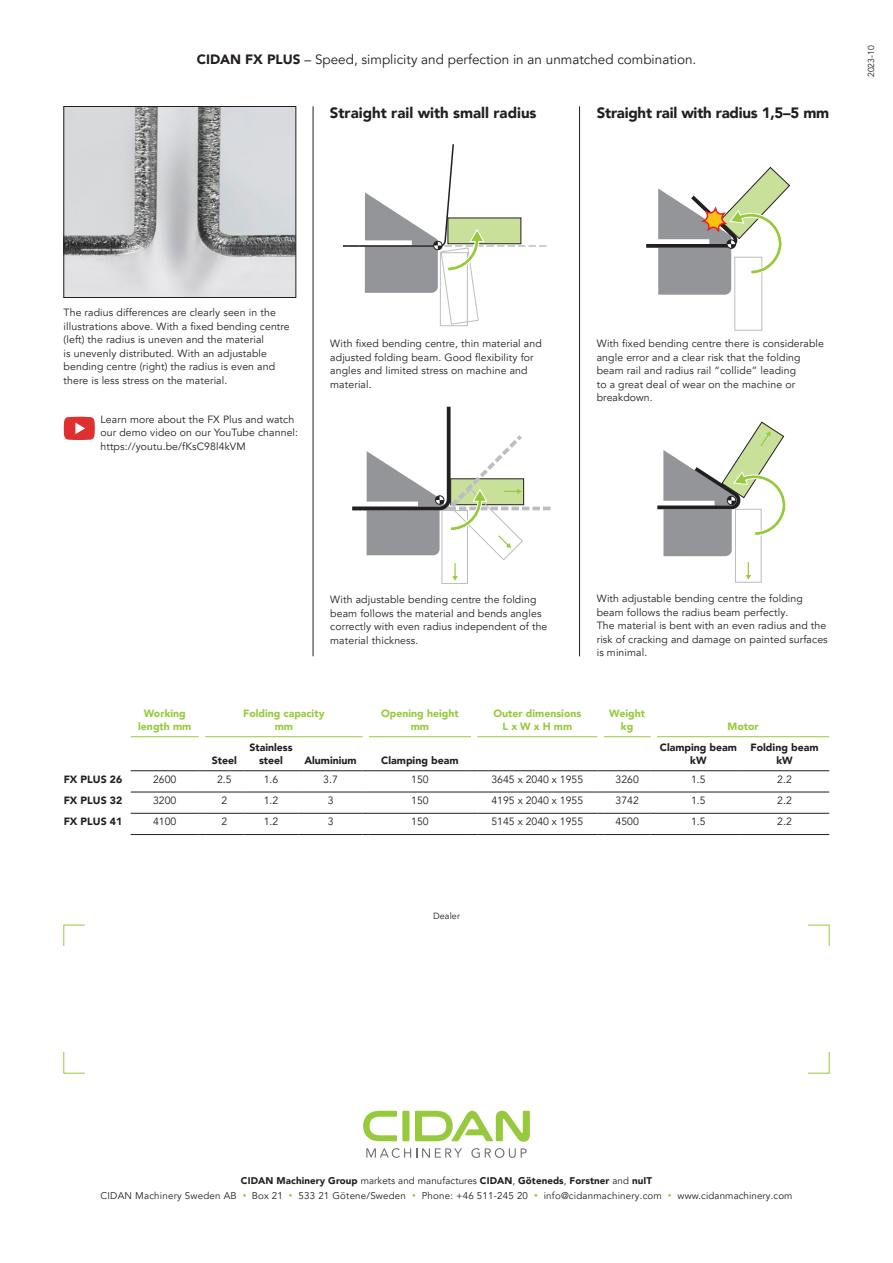
<style>
.page{position:relative;width:893px;height:1263px;background:#fff}
.page>*{position:absolute;margin:0;border:0;box-sizing:border-box;transform-origin:0 0}
.t1{font:900 15px "Avenir LT Pro";color:#231f20}
.t2{font:13.5px "Avenir LT Pro";color:#231f20}
.t3{font:10.5px/13.5px "Avenir LT Pro";letter-spacing:.01em;color:#231f20}
.t4{font:900 10.5px/13.5px "Avenir LT Pro";color:#231f20;text-align:center}
.t5{font:900 10.5px/13.5px "Avenir LT Pro";color:#97c93c;text-align:center}
.t6{font:9.75px/15px "Avenir LT Pro";letter-spacing:.02em;color:#231f20;text-align:center}
.t7{font:9px "Avenir LT Pro";letter-spacing:.01em;color:#231f20}
.t8{font:8.7px "Avenir LT Pro";letter-spacing:.01em;color:#231f20}
.s1{font-weight:900}
.s2{font-size:7.5px;color:#97c93c}
</style>
<div class="page">
<svg style="left:366px;top:1148px;width:96px;height:10px"></svg>
<svg style="left:471px;top:1148px;width:56px;height:10px"></svg>
<svg style="left:363px;top:1111px;width:34px;height:30px"></svg>
<div style="left:402px;top:1111px;width:7px;height:30px;background:#97c93c;border-radius:2px"></div>
<svg style="left:415px;top:1111px;width:115px;height:31px"></svg>
<hr style="left:313px;top:106px;width:1px;height:550px;background:#231f20">
<hr style="left:579px;top:106px;width:1px;height:550px;background:#231f20">
<img style="left:66px;top:108px;width:228px;height:188px">
<div style="left:64px;top:106px;width:232px;height:192px;border:1px solid #231f20"></div>
<hr style="left:131px;top:792px;width:68px;height:1px;background:#231f20">
<hr style="left:205px;top:792px;width:38px;height:1px;background:#231f20">
<hr style="left:243px;top:792px;width:56px;height:1px;background:#231f20">
<hr style="left:299px;top:792px;width:63px;height:1px;background:#231f20">
<hr style="left:369px;top:792px;width:102px;height:1px;background:#231f20">
<hr style="left:477px;top:792px;width:120px;height:1px;background:#231f20">
<hr style="left:604px;top:792px;width:47px;height:1px;background:#231f20">
<hr style="left:657px;top:792px;width:83px;height:1px;background:#231f20">
<hr style="left:740px;top:792px;width:89px;height:1px;background:#231f20">
<hr style="left:131px;top:813px;width:68px;height:1px;background:#231f20">
<hr style="left:205px;top:813px;width:38px;height:1px;background:#231f20">
<hr style="left:243px;top:813px;width:56px;height:1px;background:#231f20">
<hr style="left:299px;top:813px;width:63px;height:1px;background:#231f20">
<hr style="left:369px;top:813px;width:102px;height:1px;background:#231f20">
<hr style="left:477px;top:813px;width:120px;height:1px;background:#231f20">
<hr style="left:604px;top:813px;width:47px;height:1px;background:#231f20">
<hr style="left:657px;top:813px;width:83px;height:1px;background:#231f20">
<hr style="left:740px;top:813px;width:89px;height:1px;background:#231f20">
<hr style="left:131px;top:770px;width:68px;height:1px;background:#231f20">
<hr style="left:205px;top:770px;width:38px;height:1px;background:#231f20">
<hr style="left:243px;top:770px;width:56px;height:1px;background:#231f20">
<hr style="left:299px;top:770px;width:63px;height:1px;background:#231f20">
<hr style="left:369px;top:770px;width:102px;height:1px;background:#231f20">
<hr style="left:477px;top:770px;width:120px;height:1px;background:#231f20">
<hr style="left:604px;top:770px;width:47px;height:1px;background:#231f20">
<hr style="left:657px;top:770px;width:83px;height:1px;background:#231f20">
<hr style="left:740px;top:770px;width:89px;height:1px;background:#231f20">
<hr style="left:131px;top:834px;width:68px;height:1px;background:#231f20">
<hr style="left:205px;top:834px;width:38px;height:1px;background:#231f20">
<hr style="left:243px;top:834px;width:56px;height:1px;background:#231f20">
<hr style="left:299px;top:834px;width:63px;height:1px;background:#231f20">
<hr style="left:369px;top:834px;width:102px;height:1px;background:#231f20">
<hr style="left:477px;top:834px;width:120px;height:1px;background:#231f20">
<hr style="left:604px;top:834px;width:47px;height:1px;background:#231f20">
<hr style="left:657px;top:834px;width:83px;height:1px;background:#231f20">
<hr style="left:740px;top:834px;width:89px;height:1px;background:#231f20">
<hr style="left:131px;top:736px;width:68px;height:1px;background:#97c93c">
<hr style="left:205px;top:736px;width:38px;height:1px;background:#97c93c">
<hr style="left:243px;top:736px;width:56px;height:1px;background:#97c93c">
<hr style="left:299px;top:736px;width:63px;height:1px;background:#97c93c">
<hr style="left:369px;top:736px;width:102px;height:1px;background:#97c93c">
<hr style="left:477px;top:736px;width:120px;height:1px;background:#97c93c">
<hr style="left:604px;top:736px;width:47px;height:1px;background:#97c93c">
<hr style="left:657px;top:736px;width:83px;height:1px;background:#97c93c">
<hr style="left:740px;top:736px;width:89px;height:1px;background:#97c93c">
<svg style="left:64px;top:417px;width:31px;height:23px"></svg>
<div style="left:735px;top:257px;width:27px;height:73px;border:1px solid #bcbdc0"></div>
<svg style="left:646px;top:167px;width:144px;height:128px"></svg>
<div style="left:735px;top:509px;width:26px;height:73px;border:1px solid #bcbdc0"></div>
<svg style="left:746px;top:562px;width:5px;height:18px"></svg>
<svg style="left:657px;top:422px;width:129px;height:134px"></svg>
<div style="left:442px;top:510px;width:26px;height:74px;border:1px solid #bcbdc0"></div>
<svg style="left:352px;top:406px;width:198px;height:175px"></svg>
<svg style="left:343px;top:144px;width:203px;height:181px"></svg>
<p class="t2" style="left:197px;top:53px;width:501px"><span class="s1">CIDAN FX PLUS</span> – Speed, simplicity and perfection in an unmatched combination.</p>
<h1 class="t1" style="left:330px;top:106px;width:208px">Straight rail with small radius</h1>
<h1 class="t1" style="left:597px;top:106px;width:234px">Straight rail with radius 1,5–5 mm</h1>
<p class="t8" style="left:867px;top:77px;width:34px;rotate:-90deg">2023-10</p>
<p class="t3" style="left:64px;top:307px;width:228px">The radius differences are clearly seen in the illustrations above. With a fixed bending centre (left) the radius is uneven and the material<br>is unevenly distributed. With an adjustable bending centre (right) the radius is even and there is less stress on the material.</p>
<p class="t3" style="left:101px;top:413px;width:199px">Learn more about the FX Plus and watch our demo video on our YouTube channel: https://youtu.be/fKsC98l4kVM</p>
<p class="t3" style="left:330px;top:337px;width:213px">With fixed bending centre, thin material and adjusted folding beam. Good flexibility for angles and limited stress on machine and material.</p>
<p class="t3" style="left:597px;top:337px;width:229px">With fixed bending centre there is considerable angle error and a clear risk that the folding beam rail and radius rail “collide” leading<br>to a great deal of wear on the machine or breakdown.</p>
<p class="t3" style="left:330px;top:594px;width:219px">With adjustable bending centre the folding beam follows the material and bends angles correctly with even radius independent of the material thickness.</p>
<p class="t3" style="left:597px;top:593px;width:232px">With adjustable bending centre the folding beam follows the radius beam perfectly.<br>The material is bent with an even radius and the risk of cracking and damage on painted surfaces is minimal.</p>
<p class="t5" style="left:138px;top:707px;width:55px">Working length mm</p>
<p class="t5" style="left:243px;top:707px;width:83px">Folding capacity mm</p>
<p class="t5" style="left:381px;top:707px;width:79px">Opening height mm</p>
<p class="t5" style="left:493px;top:707px;width:89px">Outer dimensions<br>L x W x H mm</p>
<p class="t5" style="left:609px;top:707px;width:37px">Weight kg</p>
<p class="t4" style="left:212px;top:755px;width:27px">Steel</p>
<p class="t4" style="left:249px;top:741px;width:45px">Stainless steel</p>
<p class="t4" style="left:304px;top:755px;width:54px">Aluminium</p>
<p class="t4" style="left:381px;top:755px;width:79px">Clamping beam</p>
<p class="t5" style="left:727px;top:721px;width:33px">Motor</p>
<p class="t4" style="left:660px;top:741px;width:79px">Clamping beam kW</p>
<p class="t4" style="left:751px;top:741px;width:69px">Folding beam kW</p>
<p class="t4" style="left:64px;top:773px;width:60px">FX PLUS 26</p>
<p class="t3" style="left:153px;top:774px;width:25px">2600</p>
<p class="t3" style="left:217px;top:774px;width:16px">2.5</p>
<p class="t3" style="left:264px;top:774px;width:16px">1.6</p>
<p class="t3" style="left:323px;top:774px;width:16px">3.7</p>
<p class="t3" style="left:411px;top:774px;width:19px">150</p>
<p class="t3" style="left:491px;top:774px;width:93px">3645 x 2040 x 1955</p>
<p class="t3" style="left:615px;top:774px;width:25px">3260</p>
<p class="t3" style="left:691px;top:774px;width:16px">1.5</p>
<p class="t3" style="left:777px;top:774px;width:16px">2.2</p>
<p class="t4" style="left:64px;top:795px;width:60px">FX PLUS 32</p>
<p class="t3" style="left:153px;top:795px;width:25px">3200</p>
<p class="t3" style="left:221px;top:795px;width:7px">2</p>
<p class="t3" style="left:264px;top:795px;width:16px">1.2</p>
<p class="t3" style="left:328px;top:795px;width:7px">3</p>
<p class="t3" style="left:411px;top:795px;width:19px">150</p>
<p class="t3" style="left:491px;top:795px;width:93px">4195 x 2040 x 1955</p>
<p class="t3" style="left:615px;top:795px;width:25px">3742</p>
<p class="t3" style="left:691px;top:795px;width:16px">1.5</p>
<p class="t3" style="left:777px;top:795px;width:16px">2.2</p>
<p class="t4" style="left:64px;top:816px;width:60px">FX PLUS 41</p>
<p class="t3" style="left:153px;top:816px;width:25px">4100</p>
<p class="t3" style="left:221px;top:816px;width:7px">2</p>
<p class="t3" style="left:264px;top:816px;width:16px">1.2</p>
<p class="t3" style="left:328px;top:816px;width:7px">3</p>
<p class="t3" style="left:411px;top:816px;width:19px">150</p>
<p class="t3" style="left:491px;top:816px;width:93px">5145 x 2040 x 1955</p>
<p class="t3" style="left:615px;top:816px;width:25px">4500</p>
<p class="t3" style="left:691px;top:816px;width:16px">1.5</p>
<p class="t3" style="left:777px;top:816px;width:16px">2.2</p>
<p class="t7" style="left:433px;top:912px;width:28px">Dealer</p>
<p class="t6" style="left:100px;top:1174px;width:694px"><span class="s1">CIDAN Machinery Group</span> markets and manufactures <span class="s1">CIDAN</span>, <span class="s1">Göteneds</span>, <span class="s1">Forstner</span> and <span class="s1">nuIT<br></span>CIDAN Machinery Sweden AB <span class="s2">•</span> Box 21 <span class="s2">•</span> 533 21 Götene/Sweden <span class="s2">•</span> Phone: +46 511-245 20 <span class="s2">•</span> info@cidanmachinery.com <span class="s2">•</span> www.cidanmachinery.com</p>
</div>
